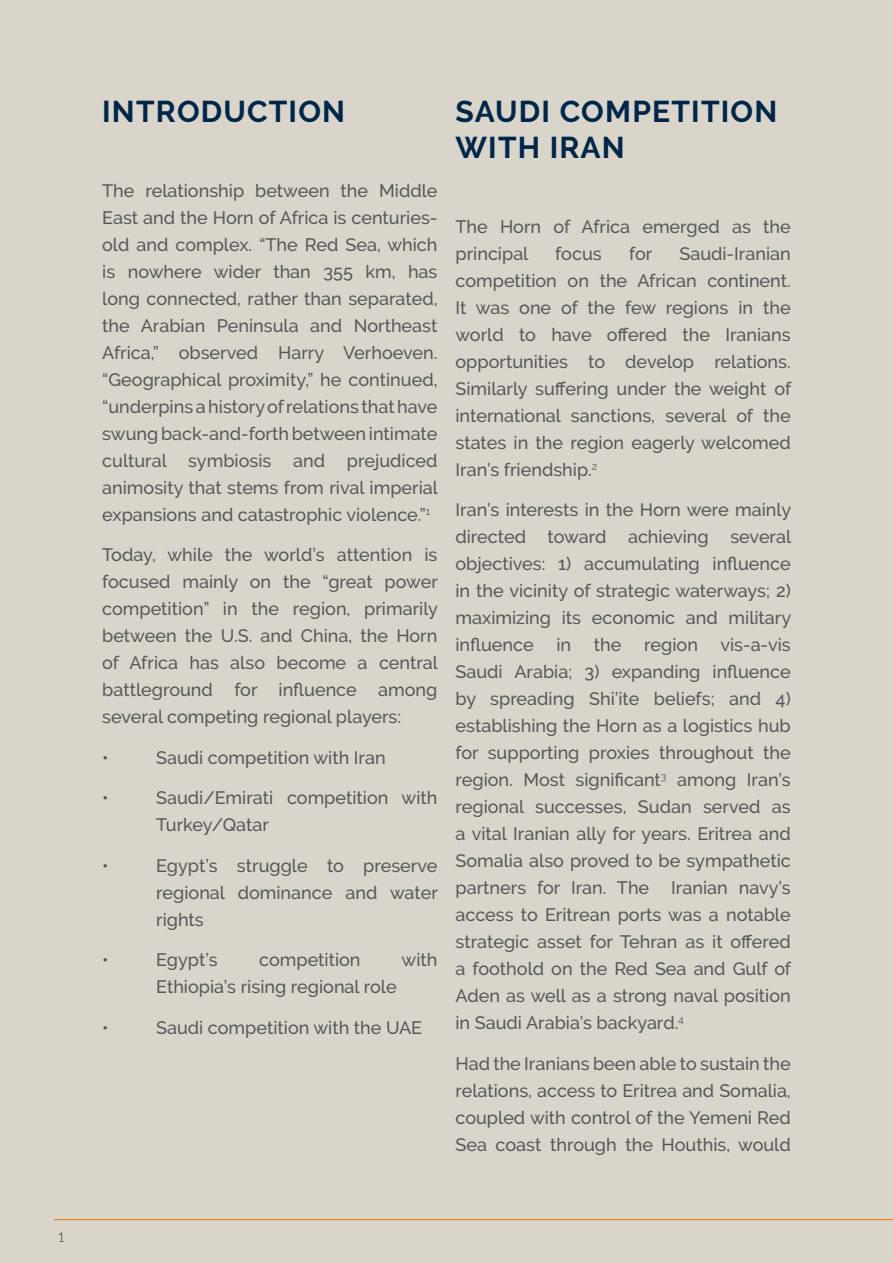
<style>
.page{position:relative;width:893px;height:1263px;background:#d9d5cb}
.page>*{position:absolute;margin:0;border:0;box-sizing:border-box;transform-origin:0 0}
.Subheading_-_Align_L{font:700 30px/36px "Raleway";letter-spacing:.04em;color:#002649}
.Body_Text_-_Align_Le{font:500 18px/27px "Raleway";color:#57585a;text-align:justify}
.t1{font:300 13.5px "Lato";color:#262825}
</style>
<div class="page">
<hr style="left:54px;top:1219px;width:839px;height:1px;background:#ff7200">
<p class="t1" style="left:58px;top:1228px;width:9px">1</p>
<p class="Subheading_-_Align_L" style="left:102px;top:94px;width:244px">INTRODUCTION</p>
<p class="Body_Text_-_Align_Le" style="left:102px;top:177px;width:337px">The relationship between the Middle East and the Horn of Africa is centuries&shy;old and complex. “The Red Sea, which is nowhere wider than 355 km, has long connected, rather than separated, the Arabian Peninsula and Northeast Africa,” observed Harry Verhoeven. “Geographical proximity,” he continued, “underpins a history of relations that have swung back-and-forth between intimate cultural symbiosis and prejudiced animosity that stems from rival imperial expansions and catastrophic violence.”<sup>1</sup></p>
<p class="Body_Text_-_Align_Le" style="left:102px;top:541px;width:337px">Today, while the world’s attention is focused mainly on the “great power competition” in the region, primarily between the U.S. and China, the Horn of Africa has also become a central battleground for influence among several competing regional players:</p>
<p class="Body_Text_-_Align_Le" style="left:102px;top:744px;width:8px">•</p>
<p class="Body_Text_-_Align_Le" style="left:156px;top:744px;width:231px">Saudi competition with Iran</p>
<p class="Body_Text_-_Align_Le" style="left:102px;top:784px;width:8px">•</p>
<p class="Body_Text_-_Align_Le" style="left:156px;top:784px;width:283px">Saudi/Emirati competition with<br>Turkey/Qatar</p>
<p class="Body_Text_-_Align_Le" style="left:102px;top:852px;width:8px">•</p>
<p class="Body_Text_-_Align_Le" style="left:156px;top:852px;width:283px">Egypt’s struggle to preserve regional dominance and water rights</p>
<p class="Body_Text_-_Align_Le" style="left:102px;top:946px;width:8px">•</p>
<p class="Body_Text_-_Align_Le" style="left:156px;top:946px;width:63px">Egypt’s</p>
<p class="Body_Text_-_Align_Le" style="left:259px;top:946px;width:103px">competition</p>
<p class="Body_Text_-_Align_Le" style="left:402px;top:946px;width:37px">with</p>
<p class="Body_Text_-_Align_Le" style="left:156px;top:973px;width:242px">Ethiopia’s rising regional role</p>
<p class="Body_Text_-_Align_Le" style="left:102px;top:1014px;width:8px">•</p>
<p class="Body_Text_-_Align_Le" style="left:156px;top:1014px;width:267px">Saudi competition with the UAE</p>
<p class="Subheading_-_Align_L" style="left:455px;top:94px;width:323px">SAUDI COMPETITION<br>WITH IRAN</p>
<p class="Body_Text_-_Align_Le" style="left:455px;top:213px;width:337px">The Horn of Africa emerged as the principal</p>
<p class="Body_Text_-_Align_Le" style="left:555px;top:240px;width:48px">focus</p>
<p class="Body_Text_-_Align_Le" style="left:629px;top:240px;width:25px">for</p>
<p class="Body_Text_-_Align_Le" style="left:455px;top:240px;width:337px;text-indent:224px">Saudi-Iranian competition on the African continent.<br>It was one of the few regions in the world to have offered the Iranians opportunities to develop relations.<br>Similarly suffering under the weight of international sanctions, several of the states in the region eagerly welcomed Iran’s friendship.<sup>2</sup></p>
<p class="Body_Text_-_Align_Le" style="left:455px;top:496px;width:337px">Iran’s interests in the Horn were mainly directed toward achieving several objectives: 1) accumulating influence in the vicinity of strategic waterways; 2) maximizing its economic and military influence</p>
<p class="Body_Text_-_Align_Le" style="left:455px;top:631px;width:337px;text-indent:189px">region vis-a-vis Saudi Arabia; 3) expanding influence by spreading Shi’ite beliefs; and 4) establishing the Horn as a logistics hub for supporting proxies throughout the region. Most significant<sup>3</sup> among Iran’s regional successes, Sudan served as a vital Iranian ally for years. Eritrea and Somalia also proved to be sympathetic partners for Iran. The Iranian navy’s access to Eritrean ports was a notable strategic asset for Tehran as it offered a foothold on the Red Sea and Gulf of Aden as well as a strong naval position in Saudi Arabia’s backyard.<sup>4</sup></p>
<p class="Body_Text_-_Align_Le" style="left:455px;top:1050px;width:337px">Had the Iranians been able to sustain the relations, access to Eritrea and Somalia, coupled with control of the Yemeni Red Sea coast through the Houthis, would</p>
<p class="Body_Text_-_Align_Le" style="left:556px;top:631px;width:16px">in</p>
<p class="Body_Text_-_Align_Le" style="left:594px;top:631px;width:29px">the</p>
</div>
